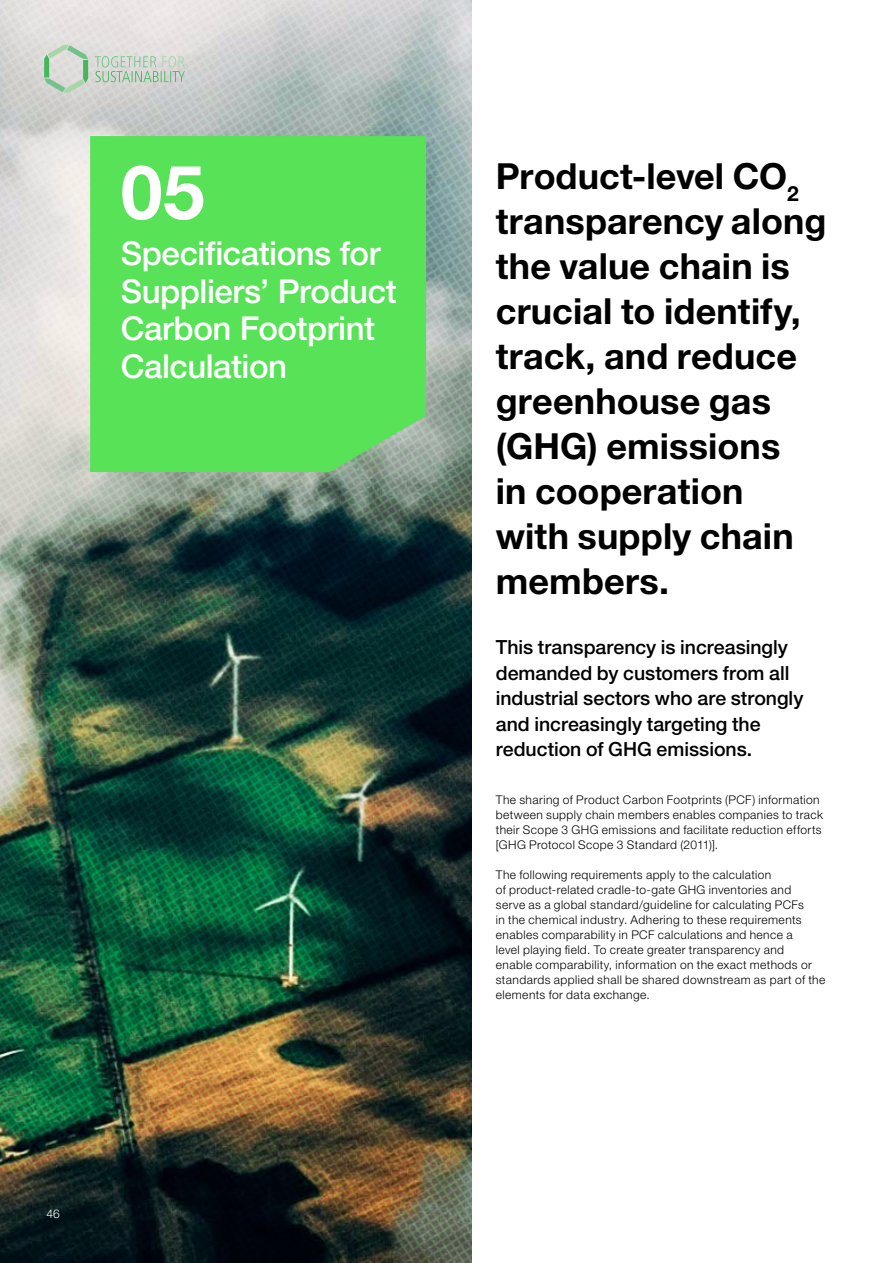
<style>
.page{position:relative;width:893px;height:1263px;background:#fff}
.page>*{position:absolute;margin:0;border:0;box-sizing:border-box;transform-origin:0 0}
.t1{font:700 75px "Helvetica Neue LT Std";color:#fff}
.t2{font:700 36px/45px "Helvetica Neue LT Std";letter-spacing:.005em;color:#000}
.t3{font:500 33px/37.5px "Helvetica Neue LT Std";letter-spacing:-.015em;color:#fff}
.t4{font:500 19.5px/25.5px "Helvetica Neue LT Std";color:#000}
.t5{font:300 12px/15px "Helvetica Neue LT Std";letter-spacing:.035em;color:#000}
.t6{font:300 12px "Helvetica Neue LT Std";color:#fff}
</style>
<div class="page">
<img style="left:0;top:0;width:472px;height:1263px">
<div style="left:90px;top:136px;width:336px;height:336px;background:#59e159"></div>
<svg style="left:44px;top:45px;width:44px;height:48px;background:#bdd4bf"></svg>
<svg style="left:95px;top:56px;width:90px;height:26px;background:#c1d3c2"></svg>
<h1 class="t1" style="left:121px;top:146px;width:85px">05</h1>
<h3 class="t3" style="left:121px;top:234px;width:278px">Specifications for<br>Suppliers’ Product<br>Carbon Footprint<br>Calculation</h3>
<p class="t6" style="left:46px;top:1207px;width:15px">46</p>
<h2 class="t2" style="left:496px;top:153px;width:332px">Product-level CO<sub>2 </sub>transparency along the value chain is crucial to identify, track, and reduce greenhouse gas (GHG) emissions<br>in cooperation<br>with supply chain members.</h2>
<h3 class="t4" style="left:496px;top:634px;width:309px">This transparency is increasingly demanded by customers from all industrial sectors who are strongly and increasingly targeting the reduction of GHG emissions.</h3>
<p class="t5" style="left:496px;top:792px;width:329px">The sharing of Product Carbon Footprints (PCF) information between supply chain members enables companies to track their Scope 3 GHG emissions and facilitate reduction efforts [GHG Protocol Scope 3 Standard (2011)].</p>
<p class="t5" style="left:496px;top:867px;width:331px">The following requirements apply to the calculation<br>of product-related cradle-to-gate GHG inventories and<br>serve as a global standard/guideline for calculating PCFs<br>in the chemical industry. Adhering to these requirements enables comparability in PCF calculations and hence a<br>level playing field. To create greater transparency and<br>enable comparability, information on the exact methods or standards applied shall be shared downstream as part of the elements for data exchange.</p>
</div>
